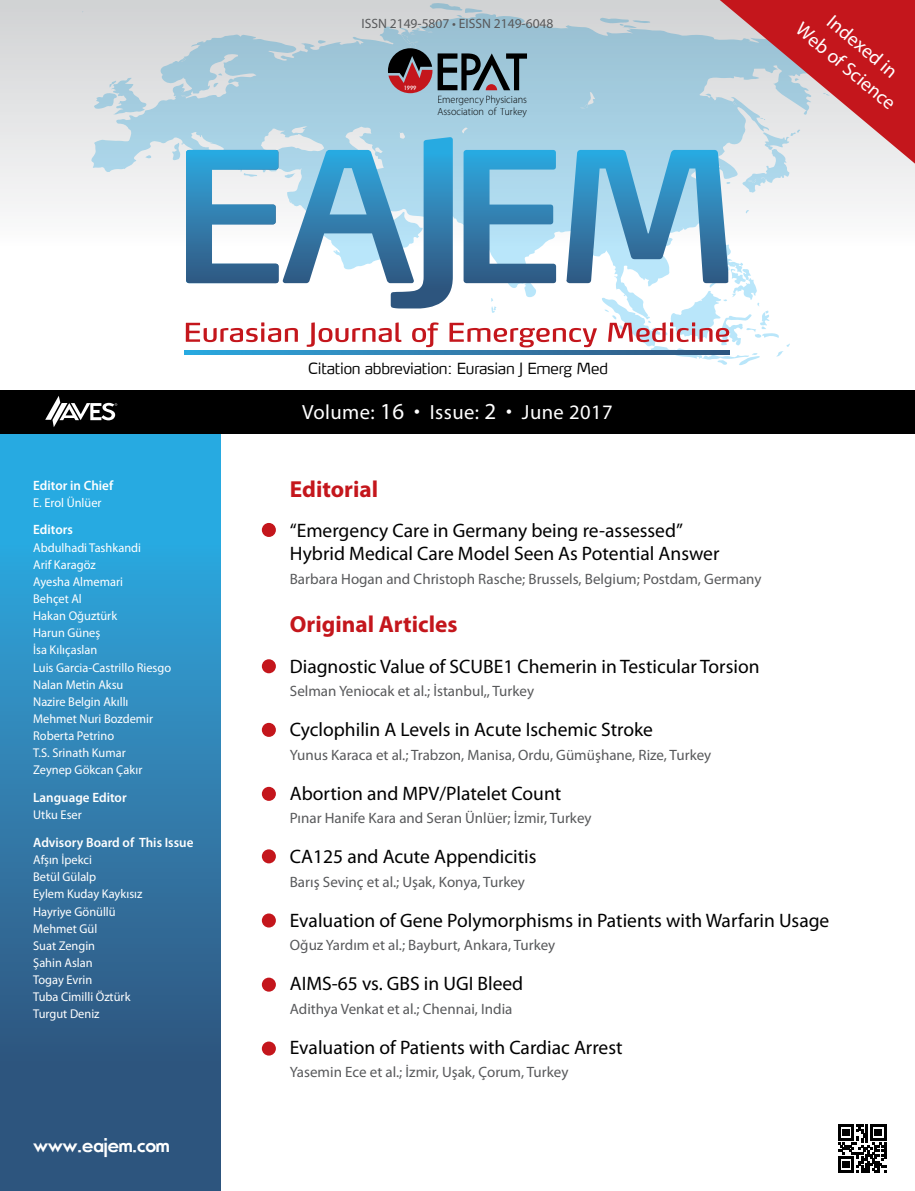
<style>
.page{position:relative;width:915px;height:1191px;background:#fff}
.page>*{position:absolute;margin:0;border:0;box-sizing:border-box;transform-origin:0 0}
.t1{font:700 23.25px "Myriad Pro";color:#c4161c}
.t2{font:20.55px "Myriad Pro";letter-spacing:.02em;color:#fff}
.t3{font:19.5px/23.2px "Myriad Pro";color:#000}
.t4{font:19.5px "Myriad Pro";color:#fff}
.t5{font:700 19.5px "Movement";letter-spacing:-.03em;color:#fff;scale:.96 1}
.t6{font:300 15.3px "Max";letter-spacing:-.015em;color:#000}
.t7{font:15px "Myriad Pro";color:#58595b}
.t8{font:600 13.5px "Myriad Pro";color:#fff}
.t9{font:13.5px "Myriad Pro";color:#58595b}
.t10{font:12.75px/17.1px "Myriad Pro";color:#fff}
.t11{font:300 10.65px/12.5px "Myriad Pro";color:#000;scale:.96 1}
.t12{font:500 5.7px "Futura";color:#fff;scale:.93 1}
.s1{font-size:22.95px}
</style>
<div class="page">
<div style="left:0;top:0;width:914px;height:263px;background:linear-gradient(to bottom,#d0d1d3,#fff)"></div>
<svg style="left:91px;top:13px;width:80px;height:250px"></svg>
<svg style="left:94px;top:78px;width:53px;height:37px;background:#c6d8e0"></svg>
<svg style="left:145px;top:155px;width:7px;height:4px"></svg>
<div style="left:0;top:410px;width:220px;height:781px;background:linear-gradient(to bottom,#2bb6ef,#31486f)"></div>
<div style="left:0;top:390px;width:914px;height:44px;background:#000"></div>
<svg style="left:45px;top:396px;width:72px;height:31px"></svg>
<svg style="left:838px;top:1124px;width:47px;height:48px"></svg>
<div style="left:262px;top:659px;width:14px;height:14px;background:#c4161c;border-radius:50%"></div>
<div style="left:262px;top:523px;width:14px;height:14px;background:#c4161c;border-radius:50%"></div>
<div style="left:262px;top:723px;width:14px;height:14px;background:#c4161c;border-radius:50%"></div>
<div style="left:262px;top:787px;width:14px;height:14px;background:#c4161c;border-radius:50%"></div>
<div style="left:262px;top:849px;width:14px;height:14px;background:#c4161c;border-radius:50%"></div>
<div style="left:262px;top:913px;width:14px;height:14px;background:#c4161c;border-radius:50%"></div>
<div style="left:262px;top:977px;width:14px;height:14px;background:#c4161c;border-radius:50%"></div>
<div style="left:262px;top:1041px;width:14px;height:14px;background:#c4161c;border-radius:50%"></div>
<svg style="left:171px;top:0;width:743px;height:365px"></svg>
<p class="t9" style="left:361px;top:15px;width:193px">ISSN 2149-5807 • EISSN 2149-6048</p>
<p class="t12" style="left:404px;top:84px;width:15px">1999</p>
<p class="t11" style="left:437px;top:93px;width:95px">Emergency Physicians<br>Association of Turkey</p>
<h3 class="t4" style="left:837px;top:10px;width:87px;rotate:40deg">Indexed in</h3>
<h3 class="t4" style="left:806px;top:17px;width:125px;rotate:40deg">Web of Science</h3>
<p class="t8" style="left:33px;top:476px;width:81px">Editor in Chief</p>
<p class="t10" style="left:33px;top:494px;width:70px">E. Erol Ünlüer</p>
<p class="t8" style="left:33px;top:521px;width:41px">Editors</p>
<p class="t10" style="left:33px;top:538px;width:139px">Abdulhadi Tashkandi<br>Arif Karagöz<br>Ayesha Almemari<br>Behçet Al<br>Hakan Oğuztürk<br>Harun Güneş<br>İsa Kılıçaslan<br>Luis Garcia-Castrillo Riesgo<br>Nalan Metin Aksu<br>Nazire Belgin Akıllı<br>Mehmet Nuri Bozdemir<br>Roberta Petrino<br>T.S. Srinath Kumar<br>Zeynep Gökcan Çakır</p>
<p class="t8" style="left:33px;top:789px;width:95px">Language Editor</p>
<p class="t10" style="left:33px;top:806px;width:50px">Utku Eser</p>
<p class="t8" style="left:33px;top:834px;width:162px">Advisory Board of This Issue</p>
<p class="t10" style="left:33px;top:851px;width:111px">Afşın İpekci<br>Betül Gülalp<br>Eylem Kuday Kaykısız<br>Hayriye Gönüllü<br>Mehmet Gül<br>Suat Zengin<br>Şahin Aslan<br>Togay Evrin<br>Tuba Cimilli Öztürk<br>Turgut Deniz</p>
<h3 class="t5" style="left:33px;top:1132px;width:144px">www.eajem.com</h3>
<p class="t6" style="left:308px;top:359px;width:301px">Citation abbreviation: Eurasian J Emerg Med</p>
<h2 class="t2" style="left:302px;top:399px;width:312px">Volume: <span class="s1">16</span> • Issue: <span class="s1">2</span> • June 2017</h2>
<h1 class="t1" style="left:290px;top:474px;width:90px">Editorial</h1>
<h3 class="t3" style="left:290px;top:519px;width:431px">“Emergency Care in Germany being re-assessed”<br>Hybrid Medical Care Model Seen As Potential Answer</h3>
<p class="t7" style="left:290px;top:569px;width:473px">Barbara Hogan and Christoph Rasche; Brussels, Belgium; Postdam, Germany</p>
<h1 class="t1" style="left:290px;top:609px;width:169px">Original Articles</h1>
<h3 class="t3" style="left:290px;top:654px;width:471px">Diagnostic Value of SCUBE1 Chemerin in Testicular Torsion</h3>
<p class="t7" style="left:290px;top:681px;width:246px">Selman Yeniocak et al.; İstanbul,, Turkey</p>
<h3 class="t3" style="left:290px;top:718px;width:364px">Cyclophilin A Levels in Acute Ischemic Stroke</h3>
<p class="t7" style="left:290px;top:745px;width:423px">Yunus Karaca et al.; Trabzon, Manisa, Ordu, Gümüşhane, Rize, Turkey</p>
<h3 class="t3" style="left:290px;top:781px;width:273px">Abortion and MPV/Platelet Count</h3>
<p class="t7" style="left:290px;top:808px;width:303px">Pınar Hanife Kara and Seran Ünlüer; İzmir, Turkey</p>
<h3 class="t3" style="left:290px;top:845px;width:248px">CA125 and Acute Appendicitis</h3>
<p class="t7" style="left:290px;top:872px;width:236px">Barış Sevinç et al.; Uşak, Konya, Turkey</p>
<h3 class="t3" style="left:290px;top:908px;width:541px">Evaluation of Gene Polymorphisms in Patients with Warfarin Usage</h3>
<p class="t7" style="left:290px;top:936px;width:267px">Oğuz Yardım et al.; Bayburt, Ankara, Turkey</p>
<h3 class="t3" style="left:290px;top:972px;width:235px">AIMS-65 vs. GBS in UGI Bleed</h3>
<p class="t7" style="left:290px;top:999px;width:224px">Adithya Venkat et al.; Chennai, India</p>
<h3 class="t3" style="left:290px;top:1035px;width:334px">Evaluation of Patients with Cardiac Arrest</h3>
<p class="t7" style="left:290px;top:1063px;width:280px">Yasemin Ece et al.; İzmir, Uşak, Çorum, Turkey</p>
</div>
